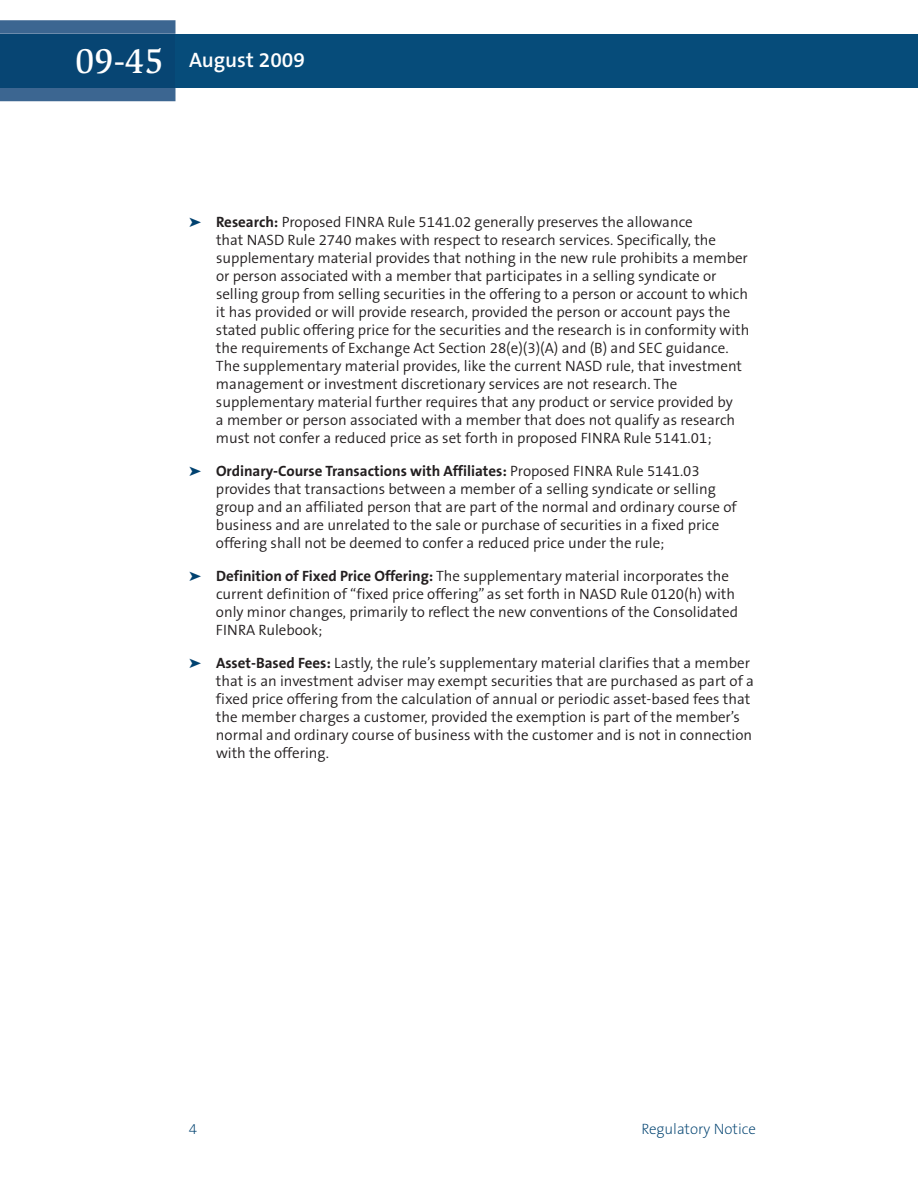
<style>
.page{position:relative;width:918px;height:1188px;background:#fff}
.page>*{position:absolute;margin:0;border:0;box-sizing:border-box;transform-origin:0 0}
.t1{font:500 36px "Slimbach LT";color:#fff}
.t2{font:600 21px "The Sans B6";color:#fff}
.t3{font:300 15px/18px "The Sans B4";color:#231f20}
.t4{font:700 15px "The Sans B7";color:#231f20}
.t5{font:200 15px "The Sans B2";color:#004270}
.s1{color:#004270}
.s2{font-family:"The Sans B7";font-weight:700}
.s3{font-family:"The Sans B4";font-weight:300}
</style>
<div class="page">
<div style="left:176px;top:34px;width:742px;height:54px;background:#064c7a"></div>
<svg style="left:0;top:20px;width:176px;height:81px;background:#406993"></svg>
<div style="left:0;top:34px;width:176px;height:54px;background:#074573"></div>
<h1 class="t1" style="left:75px;top:47px;width:90px">09-45</h1>
<h2 class="t2" style="left:189px;top:49px;width:118px">August 2009</h2>
<p class="t3" style="left:216px;top:214px;width:535px;text-indent:-27px"><span class="s1">➤</span> <span class="s2">Research:</span> Proposed FINRA Rule 5141.02 generally preserves the allowance<br>that NASD Rule 2740 makes with respect to research services. Specifically, the supplementary material provides that nothing in the new rule prohibits a member or person associated with a member that participates in a selling syndicate or selling group from selling securities in the offering to a person or account to which it has provided or will provide research, provided the person or account pays the stated public offering price for the securities and the research is in conformity with the requirements of Exchange Act Section 28(e)(3)(A) and (B) and SEC guidance.<br>The supplementary material provides, like the current NASD rule, that investment management or investment discretionary services are not research. The supplementary material further requires that any product or service provided by<br>a member or person associated with a member that does not qualify as research must not confer a reduced price as set forth in proposed FINRA Rule 5141.01;</p>
<p class="t4" style="left:189px;top:463px;width:512px"><span class="s1">➤</span> Ordinary-Course Transactions with Affiliates: <span class="s3">Proposed FINRA Rule 5141.03</span></p>
<p class="t3" style="left:216px;top:481px;width:522px">provides that transactions between a member of a selling syndicate or selling group and an affiliated person that are part of the normal and ordinary course of business and are unrelated to the sale or purchase of securities in a fixed price offering shall not be deemed to confer a reduced price under the rule;</p>
<p class="t3" style="left:216px;top:568px;width:524px;text-indent:-27px"><span class="s1">➤</span> <span class="s2">Definition of Fixed Price Offering:</span> The supplementary material incorporates the current definition of “fixed price offering” as set forth in NASD Rule 0120(h) with only minor changes, primarily to reflect the new conventions of the Consolidated FINRA Rulebook;</p>
<p class="t3" style="left:216px;top:655px;width:540px;text-indent:-27px"><span class="s1">➤</span> <span class="s2">Asset-Based Fees:</span> Lastly, the rule’s supplementary material clarifies that a member that is an investment adviser may exempt securities that are purchased as part of a fixed price offering from the calculation of annual or periodic asset-based fees that the member charges a customer, provided the exemption is part of the member’s normal and ordinary course of business with the customer and is not in connection with the offering.</p>
<p class="t5" style="left:189px;top:1121px;width:10px">4</p>
<p class="t5" style="left:641px;top:1121px;width:116px">Regulatory Notice</p>
</div>
